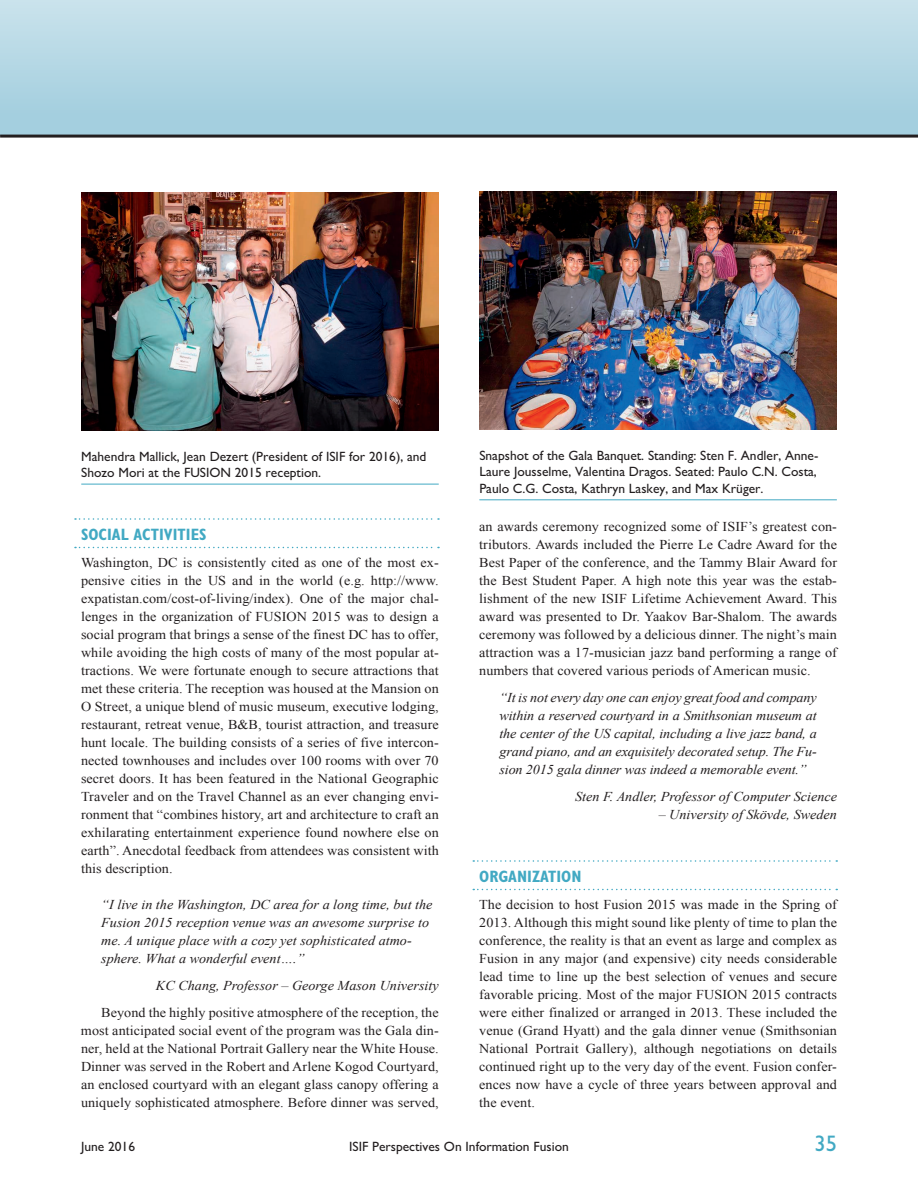
<style>
.page{position:relative;width:918px;height:1188px;background:#fff}
.page>*{position:absolute;margin:0;border:0;box-sizing:border-box;transform-origin:0 0}
.t1{font:22.5px "M Gill Sans";color:#42a9c3}
.t2{font:700 condensed 16.5px "Gill Sans";color:#42a9c3}
.t3{font:13.5px/18px "Times New Roman";letter-spacing:.005em;color:#231f20;text-align:justify;scale:1.05 1}
.t4{font:italic 13.5px/18px "Times New Roman";color:#231f20;scale:1.05 1}
.t5{font:13.5px/16.2px "M Gill Sans";color:#231f20;text-align:justify}
.s1{font-style:italic}
</style>
<div class="page">
<div style="left:0;top:0;width:918px;height:136px;background:linear-gradient(to bottom,#cbe4ee,#9cc8d9)"></div>
<hr style="left:0;top:135px;width:918px;height:3px;background:#231f20">
<svg style="left:75px;top:518px;width:364px;height:2px"></svg>
<svg style="left:75px;top:547px;width:364px;height:1px"></svg>
<svg style="left:473px;top:860px;width:364px;height:2px"></svg>
<svg style="left:473px;top:889px;width:364px;height:1px"></svg>
<hr style="left:479px;top:499px;width:358px;height:1px;background:#42a9c3">
<img style="left:479px;top:191px;width:357px;height:239px">
<hr style="left:81px;top:484px;width:358px;height:1px;background:#42a9c3">
<img style="left:81px;top:192px;width:357px;height:238px">
<p class="t5" style="left:81px;top:448px;width:347px">Mahendra Mallick, Jean Dezert (President of ISIF for 2016), and<br>Shozo Mori at the FUSION 2015 reception.</p>
<p class="t2" style="left:81px;top:525px;width:127px">SOCIAL ACTIVITIES</p>
<p class="t3" style="left:81px;top:553px;width:342px">Washington, DC is consistently cited as one of the most ex&shy;pensive cities in the US and in the world (e.g. http://www. expatistan.com/cost-of-living/index). One of the major chal&shy;lenges in the organization of FUSION 2015 was to design a social program that brings a sense of the finest DC has to offer, while avoiding the high costs of many of the most popular at&shy;tractions. We were fortunate enough to secure attractions that met these criteria. The reception was housed at the Mansion on O Street, a unique blend of music museum, executive lodging, restaurant, retreat venue, B&amp;B, tourist attraction, and treasure hunt locale. The building consists of a series of five intercon&shy;nected townhouses and includes over 100 rooms with over 70 secret doors. It has been featured in the National Geographic Traveler and on the Travel Channel as an ever changing envi&shy;ronment that “combines history, art and architecture to craft an exhilarating entertainment experience found nowhere else on earth”. Anecdotal feedback from attendees was consistent with this description.</p>
<p class="t4" style="left:101px;top:895px;width:317px">“I live in the Washington, DC area for a long time, but the Fusion 2015 reception venue was an awesome surprise to me. A unique place with a cozy yet sophisticated atmo&shy;sphere. What a wonderful event….”</p>
<p class="t3" style="left:101px;top:972px;width:323px;line-height:27px;text-align:right"><span class="s1">KC Chang, Professor – George Mason University<br></span>Beyond the highly positive atmosphere of the reception, the</p>
<p class="t3" style="left:81px;top:1021px;width:342px">most anticipated social event of the program was the Gala din&shy;ner, held at the National Portrait Gallery near the White House.<br>Dinner was served in the Robert and Arlene Kogod Courtyard, an enclosed courtyard with an elegant glass canopy offering a uniquely sophisticated atmosphere. Before dinner was served,</p>
<p class="t5" style="left:479px;top:448px;width:341px">Snapshot of the Gala Banquet. Standing: Sten F. Andler, Anne-Laure Jousselme, Valentina Dragos. Seated: Paulo C.N. Costa, Paulo C.G. Costa, Kathryn Laskey, and Max Krüger.</p>
<p class="t3" style="left:479px;top:517px;width:342px">an awards ceremony recognized some of ISIF’s greatest con&shy;tributors. Awards included the Pierre Le Cadre Award for the Best Paper of the conference, and the Tammy Blair Award for the Best Student Paper. A high note this year was the estab&shy;lishment of the new ISIF Lifetime Achievement Award. This award was presented to Dr. Yaakov Bar-Shalom. The awards ceremony was followed by a delicious dinner. The night’s main attraction was a 17-musician jazz band performing a range of numbers that covered various periods of American music.</p>
<p class="t4" style="left:500px;top:688px;width:304px;text-align:justify">“It is not every day one can enjoy great food and company within a reserved courtyard in a Smithsonian museum at the center of the US capital, including a live jazz band, a grand piano, and an exquisitely decorated setup. The Fu&shy;sion 2015 gala dinner was indeed a memorable event.”</p>
<p class="t4" style="left:575px;top:787px;width:251px">Sten F. Andler, Professor of Computer Science</p>
<p class="t4" style="left:659px;top:805px;width:171px">– University of Skövde, Sweden</p>
<p class="t2" style="left:479px;top:867px;width:104px">ORGANIZATION</p>
<p class="t3" style="left:479px;top:895px;width:342px">The decision to host Fusion 2015 was made in the Spring of 2013. Although this might sound like plenty of time to plan the conference, the reality is that an event as large and complex as Fusion in any major (and expensive) city needs considerable lead time to line up the best selection of venues and secure favorable pricing. Most of the major FUSION 2015 contracts were either finalized or arranged in 2013. These included the venue (Grand Hyatt) and the gala dinner venue (Smithsonian National Portrait Gallery), although negotiations on details continued right up to the very day of the event. Fusion confer&shy;ences now have a cycle of three years between approval and the event.</p>
<p class="t5" style="left:81px;top:1139px;width:56px">June 2016</p>
<p class="t5" style="left:349px;top:1139px;width:221px">ISIF Perspectives On Information Fusion</p>
<p class="t1" style="left:814px;top:1131px;width:24px">35</p>
</div>
